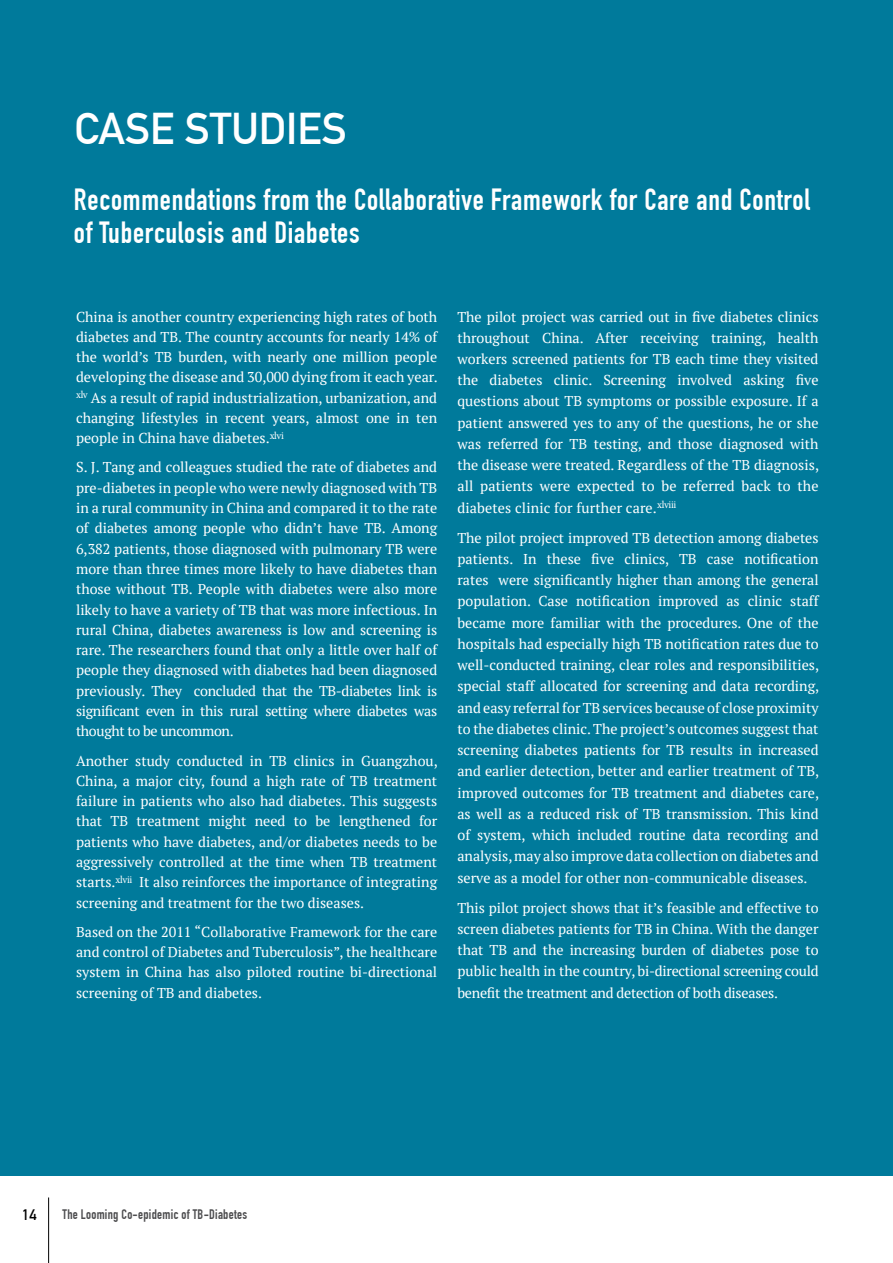
<style>
.page{position:relative;width:893px;height:1263px;background:#fff}
.page>*{position:absolute;margin:0;border:0;box-sizing:border-box;transform-origin:0 0}
.t1{font:700 43.5px "DIN Alternate";color:#fff}
.t2{font:700 30px/33px "DIN Condensed";letter-spacing:.025em;color:#fff}
.t3{font:15px "DIN Mittelschrift Std";color:#000}
.t4{font:14.25px/20.2px "PT Serif";color:#fff;text-align:justify}
.t5{font:700 13.5px "DIN Condensed";letter-spacing:.02em;color:#4d4d4f}
</style>
<div class="page">
<hr style="left:48px;top:1197px;width:1px;height:66px;background:#000">
<div style="left:0;top:0;width:893px;height:1175px;background:#007a9b"></div>
<h1 class="t1" style="left:74px;top:95px;width:274px">CASE STUDIES</h1>
<h2 class="t2" style="left:74px;top:184px;width:738px">Recommendations from the Collaborative Framework for Care and Control of Tuberculosis and Diabetes</h2>
<p class="t4" style="left:76px;top:306px;width:363px">China is another country experiencing high rates of both diabetes and TB. The country accounts for nearly 14% of the world’s TB burden, with nearly one million people developing the disease and 30,000 dying from it each year. <sup>xlv</sup> As a result of rapid industrialization, urbanization, and changing lifestyles in recent years, almost one in ten people in China have diabetes.<sup>xlvi</sup></p>
<p class="t4" style="left:76px;top:457px;width:363px">S. J. Tang and colleagues studied the rate of diabetes and pre-diabetes in people who were newly diagnosed with TB in a rural community in China and compared it to the rate of diabetes among people who didn’t have TB. Among 6,382 patients, those diagnosed with pulmonary TB were more than three times more likely to have diabetes than those without TB. People with diabetes were also more likely to have a variety of TB that was more infectious. In rural China, diabetes awareness is low and screening is rare. The researchers found that only a little over half of people they diagnosed with diabetes had been diagnosed previously. They concluded that the TB-diabetes link is significant even in this rural setting where diabetes was thought to be uncommon.</p>
<p class="t4" style="left:76px;top:750px;width:363px">Another study conducted in TB clinics in Guangzhou, China, a major city, found a high rate of TB treatment failure in patients who also had diabetes. This suggests that TB treatment might need to be lengthened for patients who have diabetes, and/or diabetes needs to be aggressively controlled at the time when TB treatment starts.<sup>xlvii</sup> It also reinforces the importance of integrating screening and treatment for the two diseases.</p>
<p class="t4" style="left:76px;top:921px;width:363px">Based on the 2011 “Collaborative Framework for the care and control of Diabetes and Tuberculosis”, the healthcare system in China has also piloted routine bi-directional screening of TB and diabetes.</p>
<p class="t4" style="left:457px;top:306px;width:363px;line-height:21.3px">The pilot project was carried out in five diabetes clinics throughout China. After receiving training, health workers screened patients for TB each time they visited the diabetes clinic. Screening involved asking five questions about TB symptoms or possible exposure. If a patient answered yes to any of the questions, he or she was referred for TB testing, and those diagnosed with the disease were treated. Regardless of the TB diagnosis, all patients were expected to be referred back to the diabetes clinic for further care.<sup>xlviii</sup></p>
<p class="t4" style="left:457px;top:527px;width:363px;line-height:21.3px">The pilot project improved TB detection among diabetes patients. In these five clinics, TB case notification rates were significantly higher than among the general population. Case notification improved as clinic staff became more familiar with the procedures. One of the hospitals had especially high TB notification rates due to well-conducted training, clear roles and responsibilities, special staff allocated for screening and data recording, and easy referral for TB services because of close proximity to the diabetes clinic. The project’s outcomes suggest that screening diabetes patients for TB results in increased and earlier detection, better and earlier treatment of TB, improved outcomes for TB treatment and diabetes care, as well as a reduced risk of TB transmission. This kind of system, which included routine data recording and analysis, may also improve data collection on diabetes and serve as a model for other non-communicable diseases.</p>
<p class="t4" style="left:457px;top:897px;width:363px;line-height:21.3px">This pilot project shows that it’s feasible and effective to screen diabetes patients for TB in China. With the danger that TB and the increasing burden of diabetes pose to public health in the country, bi-directional screening could benefit the treatment and detection of both diseases.</p>
<p class="t3" style="left:22px;top:1205px;width:16px">14</p>
<p class="t5" style="left:63px;top:1207px;width:186px">The Looming Co-epidemic of TB-Diabetes</p>
</div>
